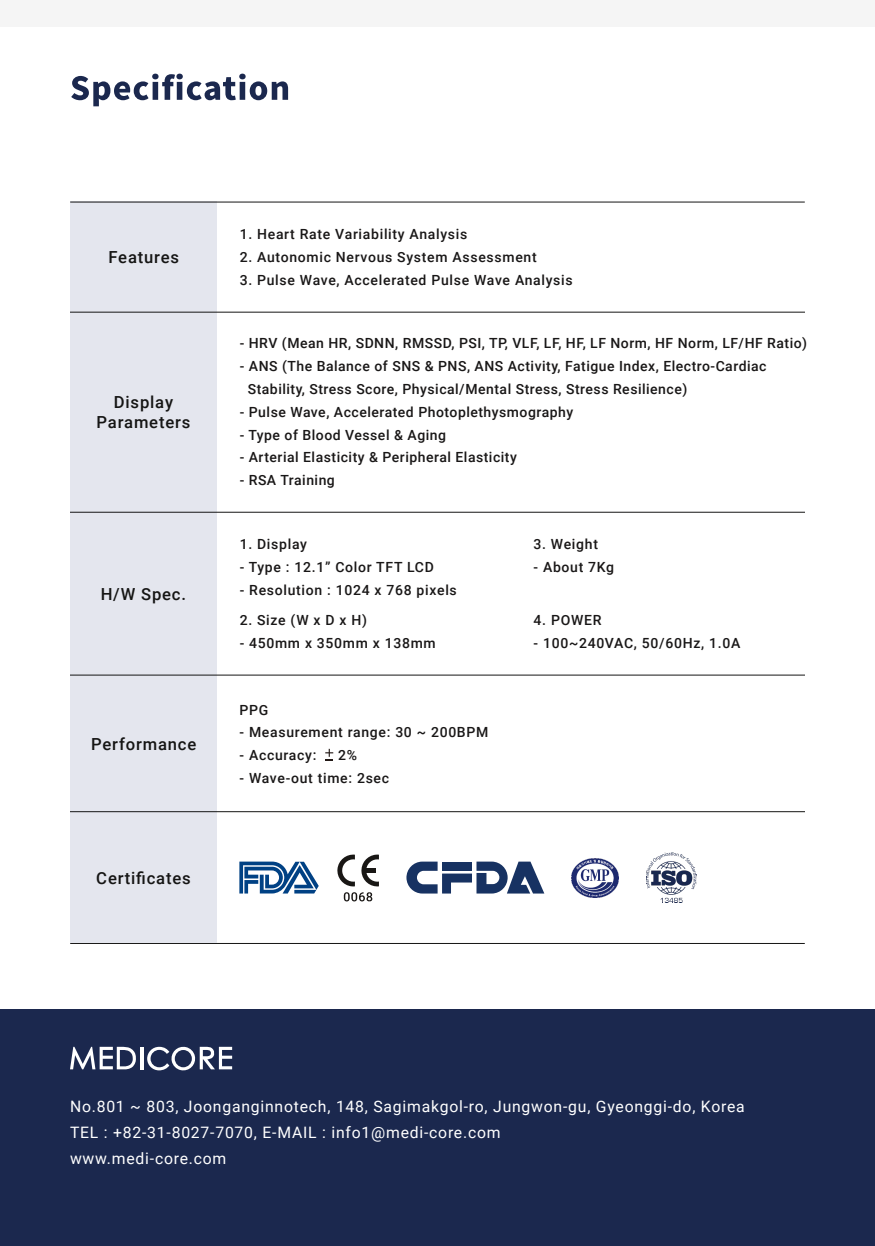
<style>
.page{position:relative;width:875px;height:1246px;background:#fff}
.page>*{position:absolute;margin:0;border:0;box-sizing:border-box;transform-origin:0 0}
.t1{font:500 16.62px/20.1px "Roboto";letter-spacing:.05em;color:#151514;text-align:center}
.t2{font:15.75px/25.8px "Roboto";letter-spacing:.05em;color:#fff}
.t3{font:500 14px/22.8px "Roboto";letter-spacing:.035em;color:#191717}
</style>
<div class="page">
<div style="left:0;top:1009px;width:875px;height:236px;background:#1b284e"></div>
<svg style="left:70px;top:1046px;width:66px;height:23px"></svg>
<hr style="left:140px;top:1046px;width:3px;height:23px;background:#fff">
<svg style="left:147px;top:1046px;width:85px;height:25px"></svg>
<hr style="left:70px;top:942px;width:735px;height:1px;background:#151514">
<div style="left:70px;top:201px;width:147px;height:741px;background:#e4e6ee"></div>
<hr style="left:70px;top:312px;width:735px;height:1px;background:#151514">
<hr style="left:70px;top:512px;width:735px;height:1px;background:#151514">
<hr style="left:70px;top:674px;width:735px;height:1px;background:#151514">
<hr style="left:70px;top:811px;width:735px;height:1px;background:#151514">
<hr style="left:70px;top:201px;width:735px;height:1px;background:#151514">
<svg style="left:337px;top:854px;width:42px;height:47px"></svg>
<svg style="left:406px;top:861px;width:138px;height:32px"></svg>
<svg style="left:239px;top:861px;width:80px;height:32px"></svg>
<svg style="left:572px;top:858px;width:47px;height:39px"></svg>
<svg style="left:646px;top:852px;width:50px;height:50px"></svg>
<svg style="left:325px;top:748px;width:8px;height:12px"></svg>
<svg style="left:71px;top:74px;width:217px;height:32px"></svg>
<div style="left:0;top:0;width:875px;height:26px;background:#f5f5f5"></div>
<p class="t1" style="left:108px;top:246px;width:72px">Features</p>
<p class="t1" style="left:97px;top:391px;width:95px">Display<br>Parameters</p>
<p class="t1" style="left:101px;top:583px;width:87px">H/W Spec.</p>
<p class="t1" style="left:91px;top:732px;width:107px">Performance</p>
<p class="t1" style="left:96px;top:866px;width:96px">Certificates</p>
<p class="t3" style="left:240px;top:222px;width:229px">1. Heart Rate Variability Analysis</p>
<p class="t3" style="left:240px;top:245px;width:298px">2. Autonomic Nervous System Assessment</p>
<p class="t3" style="left:240px;top:268px;width:334px">3. Pulse Wave, Accelerated Pulse Wave Analysis</p>
<p class="t3" style="left:240px;top:331px;width:569px">- HRV (Mean HR, SDNN, RMSSD, PSI, TP, VLF, LF, HF, LF Norm, HF Norm, LF/HF Ratio)</p>
<p class="t3" style="left:248px;top:354px;width:520px;text-indent:-8px">- ANS (The Balance of SNS &amp; PNS, ANS Activity, Fatigue Index, Electro-Cardiac<br>Stability, Stress Score, Physical/Mental Stress, Stress Resilience)</p>
<p class="t3" style="left:240px;top:400px;width:335px">- Pulse Wave, Accelerated Photoplethysmography</p>
<p class="t3" style="left:240px;top:422px;width:208px">- Type of Blood Vessel &amp; Aging</p>
<p class="t3" style="left:240px;top:445px;width:279px">- Arterial Elasticity &amp; Peripheral Elasticity</p>
<p class="t3" style="left:240px;top:468px;width:97px">- RSA Training</p>
<p class="t3" style="left:240px;top:532px;width:69px">1. Display</p>
<p class="t3" style="left:240px;top:554px;width:196px">- Type : 12.1” Color TFT LCD</p>
<p class="t3" style="left:240px;top:577px;width:219px">- Resolution : 1024 x 768 pixels</p>
<p class="t3" style="left:240px;top:608px;width:129px">2. Size (W x D x H)</p>
<p class="t3" style="left:240px;top:631px;width:198px">- 450mm x 350mm x 138mm</p>
<p class="t3" style="left:240px;top:697px;width:30px">PPG</p>
<p class="t3" style="left:240px;top:720px;width:250px">- Measurement range: 30 ~ 200BPM</p>
<p class="t3" style="left:240px;top:743px;width:78px">- Accuracy:</p>
<p class="t3" style="left:338px;top:743px;width:20px">2%</p>
<p class="t3" style="left:240px;top:765px;width:151px">- Wave-out time: 2sec</p>
<p class="t3" style="left:534px;top:532px;width:66px">3. Weight</p>
<p class="t3" style="left:534px;top:555px;width:82px">- About 7Kg</p>
<p class="t3" style="left:534px;top:608px;width:69px">4. POWER</p>
<p class="t3" style="left:534px;top:631px;width:208px">- 100~240VAC, 50/60Hz, 1.0A</p>
<p class="t2" style="left:70px;top:1092px;width:676px">No.801 ~ 803, Joonganginnotech, 148, Sagimakgol-ro, Jungwon-gu, Gyeonggi-do, Korea<br>TEL : +82-31-8027-7070, E-MAIL : info1@medi-core.com<br>www.medi-core.com</p>
</div>
